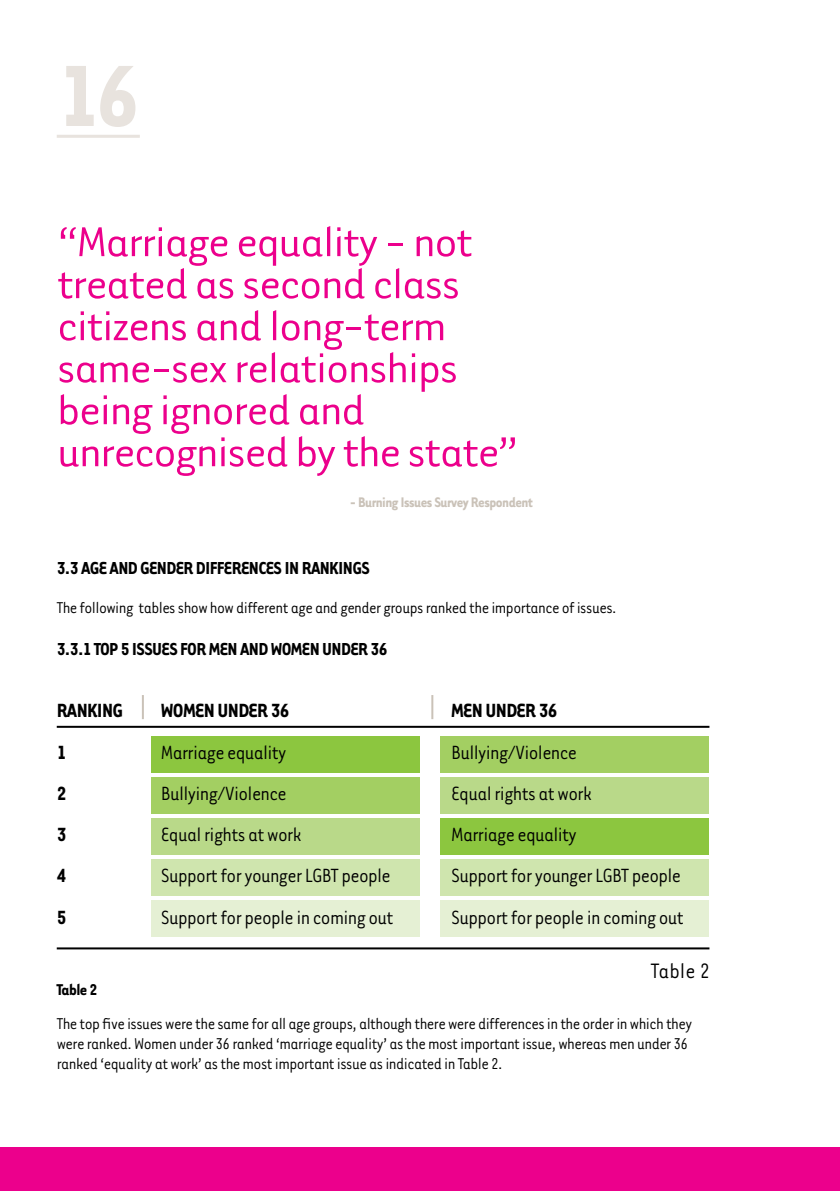
<style>
.page{position:relative;width:840px;height:1191px;background:#fff}
.page>*{position:absolute;margin:0;border:0;box-sizing:border-box;transform-origin:0 0}
.t1{font:700 100px "Tarzana Narrow";color:#e8e3de}
.t2{font:48px/42px "Tarzana Narrow";letter-spacing:-.04em;color:#ec008c;scale:1.13 1}
.t3{font:24px "Tarzana Narrow";color:#000}
.t4{font:22px "Tarzana Narrow";letter-spacing:-.03em;color:#000}
.t5{font:700 22px "Tarzana Narrow";letter-spacing:-.03em;color:#000}
.t6{font:700 20px "Tarzana Narrow";letter-spacing:-.03em;color:#000}
.t7{font:18px/19.8px "Tarzana Narrow";letter-spacing:-.03em;color:#000}
.t8{font:700 18px "Tarzana Narrow";letter-spacing:-.03em;color:#000}
.t9{font:700 16px "Tarzana Narrow";letter-spacing:-.03em;color:#cac2b8}
.s1{font-weight:400}
</style>
<div class="page">
<div style="left:151px;top:736px;width:269px;height:37px;background:#8cc63f"></div>
<div style="left:440px;top:736px;width:268px;height:37px;background:#a3cf62"></div>
<div style="left:151px;top:777px;width:269px;height:37px;background:#a3cf62"></div>
<div style="left:440px;top:777px;width:268px;height:37px;background:#b9d989"></div>
<div style="left:151px;top:818px;width:269px;height:37px;background:#b9d989"></div>
<div style="left:440px;top:818px;width:268px;height:37px;background:#8cc63f"></div>
<div style="left:151px;top:859px;width:269px;height:37px;background:#cfe5ae"></div>
<div style="left:440px;top:859px;width:268px;height:37px;background:#cfe5ae"></div>
<div style="left:151px;top:900px;width:269px;height:36px;background:#e5f0d4"></div>
<div style="left:440px;top:900px;width:268px;height:36px;background:#e5f0d4"></div>
<hr style="left:142px;top:695px;width:2px;height:24px;background:#cac2b8">
<hr style="left:431px;top:695px;width:2px;height:24px;background:#cac2b8">
<hr style="left:57px;top:726px;width:652px;height:2px;background:#000">
<hr style="left:57px;top:947px;width:652px;height:2px;background:#000">
<div style="left:0;top:1147px;width:839px;height:44px;background:#ec008c"></div>
<hr style="left:57px;top:135px;width:83px;height:3px;background:#e8e3de">
<h1 class="t1" style="left:57px;top:33px;width:85px">16</h1>
<h2 class="t2" style="left:57px;top:219px;width:410px">“Marriage equality - not treated as second class citizens and long-term same-sex relationships being ignored and unrecognised by the state”</h2>
<p class="t9" style="left:349px;top:492px;width:185px">- BURNING ISSUES SURVEY RESPONDENT</p>
<p class="t6" style="left:57px;top:555px;width:157px">3.3 AGE AND GENDER DIFFERE</p>
<p class="t6" style="left:249px;top:555px;width:121px">NCES IN RANKI NGS</p>
<p class="t7" style="left:57px;top:597px;width:561px">The following tables show how different age and gender groups ranked the importance of issues.</p>
<p class="t6" style="left:57px;top:637px;width:332px">3.3.1 TOP 5 ISSUES FOR MEN AND WOMEN UNDER 36</p>
<p class="t5" style="left:57px;top:697px;width:64px">RANKINGW</p>
<p class="t5" style="left:173px;top:697px;width:118px">OMEN UNDER 36</p>
<p class="t5" style="left:451px;top:697px;width:108px">MEN UNDER 36</p>
<p class="t5" style="left:57px;top:738px;width:64px">1 <span class="s1">M</span></p>
<p class="t4" style="left:173px;top:739px;width:115px">arriage equality</p>
<p class="t4" style="left:451px;top:739px;width:127px">Bullying/Violence</p>
<p class="t5" style="left:57px;top:779px;width:11px">2</p>
<p class="t4" style="left:161px;top:780px;width:127px">Bullying/Violence</p>
<p class="t4" style="left:451px;top:780px;width:142px">Equal rights at work</p>
<p class="t5" style="left:57px;top:820px;width:62px">3 <span class="s1">E</span></p>
<p class="t4" style="left:169px;top:821px;width:134px">qual rights at work</p>
<p class="t4" style="left:451px;top:821px;width:127px">Marriage equality</p>
<p class="t5" style="left:57px;top:862px;width:62px">4 <span class="s1">S</span></p>
<p class="t4" style="left:169px;top:862px;width:257px">upport for younger LGBT people S</p>
<p class="t4" style="left:459px;top:862px;width:223px">upport for younger LGBT people</p>
<p class="t5" style="left:57px;top:903px;width:62px">5 <span class="s1">S</span></p>
<p class="t4" style="left:169px;top:903px;width:258px">upport for people in coming out S</p>
<p class="t4" style="left:459px;top:903px;width:226px">upport for people in coming out</p>
<h3 class="t3" style="left:650px;top:956px;width:60px">Table 2</h3>
<p class="t8" style="left:57px;top:978px;width:42px">TABLE 2</p>
<p class="t7" style="left:57px;top:1013px;width:636px">The top five issues were the same for all age groups, although there were differences in the order in which they were ranked. Women under 36 ranked ‘marriage equality’ as the most important issue, whereas men under 36 ranked ‘equality at work’ as the most important issue as indicated in Table 2.</p>
</div>
